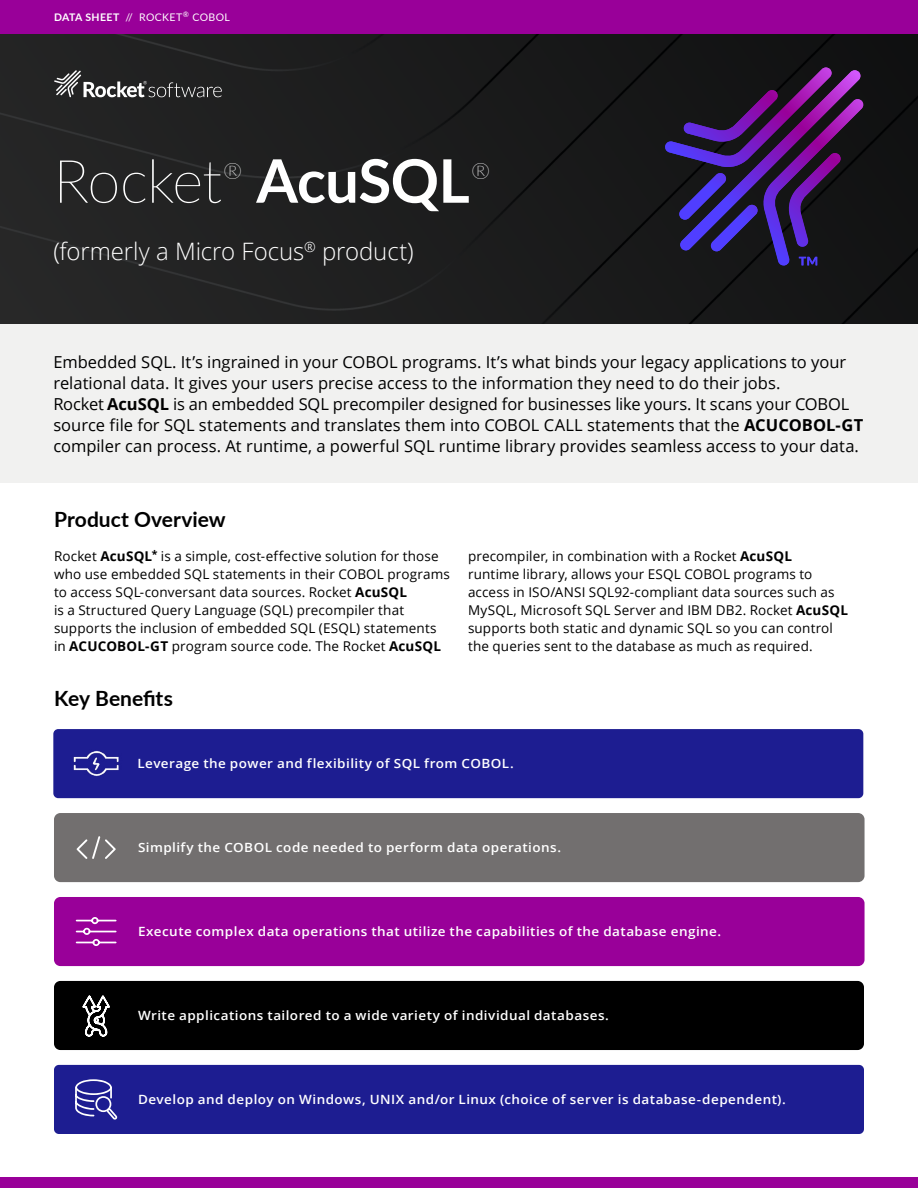
<style>
.page{position:relative;width:918px;height:1188px;background:#fff}
.page>*{position:absolute;margin:0;border:0;box-sizing:border-box;transform-origin:0 0}
.t1{font:100 60px "Lato";letter-spacing:-.02em;color:#fff}
.t2{font:700 60px "Lato";letter-spacing:-.01em;color:#fff}
.t3{font:300 24px "Open Sans";letter-spacing:-.005em;color:#fff}
.t4{font:100 22.8px "Lato";color:#fff}
.t5{font:700 21px "Lato";color:#000}
.t6{font:16.5px/21px "Open Sans";color:#000}
.t7{font:13.5px/18px "Open Sans";letter-spacing:.01em;color:#000}
.box-copy{font:600 12.75px "Open Sans";letter-spacing:.035em;color:#fff;scale:1.06 1}
.t8{font:10.5px "Lato";letter-spacing:.04em;color:#fff}
.s1{font-weight:700}
</style>
<div class="page">
<img style="left:0;top:34px;width:918px;height:290px">
<svg style="left:54px;top:70px;width:168px;height:27px;background:#494949"></svg>
<div style="left:0;top:0;width:918px;height:34px;background:#909"></div>
<svg style="left:665px;top:68px;width:198px;height:198px;background:#31194d"></svg>
<div style="left:0;top:1177px;width:918px;height:11px;background:#909"></div>
<div style="left:0;top:324px;width:918px;height:158px;background:#f1f1f0"></div>
<div style="left:53px;top:729px;width:810px;height:69px;background:#1d1d91;border-radius:5px"></div>
<img style="left:58px;top:729px;width:77px;height:47px">
<div style="left:54px;top:813px;width:811px;height:69px;background:#726f6f;border-radius:6px"></div>
<svg style="left:77px;top:836px;width:39px;height:23px"></svg>
<div style="left:54px;top:897px;width:811px;height:69px;background:#909;border-radius:6px"></div>
<svg style="left:75px;top:917px;width:42px;height:29px"></svg>
<div style="left:54px;top:981px;width:810px;height:69px;background:#000;border-radius:6px"></div>
<svg style="left:82px;top:995px;width:28px;height:42px"></svg>
<div style="left:54px;top:1065px;width:810px;height:69px;background:#1d1d91;border-radius:5px"></div>
<svg style="left:75px;top:1079px;width:42px;height:41px"></svg>
<p class="t8" style="left:54px;top:10px;width:177px"><span class="s1">DATA SHEET</span> // ROCKET<sup>®</sup> COBOL</p>
<h1 class="t1" style="left:53px;top:140px;width:170px">Rocket</h1>
<h1 class="t4" style="left:223px;top:155px;width:21px">®</h1>
<h1 class="t2" style="left:256px;top:137px;width:215px">AcuSQL</h1>
<h1 class="t4" style="left:471px;top:155px;width:21px">®</h1>
<p class="t3" style="left:53px;top:234px;width:362px">(formerly a Micro Focus<sup>®</sup> product)</p>
<p class="t6" style="left:53px;top:352px;width:811px">Embedded SQL. It’s ingrained in your COBOL programs. It’s what binds your legacy applications to your relational data. It gives your users precise access to the information they need to do their jobs.<br>Rocket <span class="s1">AcuSQL</span> is an embedded SQL precompiler designed for businesses like yours. It scans your COBOL source file for SQL statements and translates them into COBOL CALL statements that the <span class="s1">ACUCOBOL-GT </span>compiler can process. At runtime, a powerful SQL runtime library provides seamless access to your data.</p>
<h3 class="t5" style="left:54px;top:504px;width:173px">Product Overview</h3>
<p class="t7" style="left:54px;top:547px;width:397px">Rocket <span class="s1">AcuSQL</span><sup>*</sup> is a simple, cost-effective solution for those who use embedded SQL statements in their COBOL programs to access SQL-conversant data sources. Rocket <span class="s1">AcuSQL<br></span>is a Structured Query Language (SQL) precompiler that supports the inclusion of embedded SQL (ESQL) statements in <span class="s1">ACUCOBOL-GT</span> program source code. The Rocket <span class="s1">AcuSQL</span></p>
<p class="t7" style="left:468px;top:547px;width:382px">precompiler, in combination with a Rocket <span class="s1">AcuSQL<br></span>runtime library, allows your ESQL COBOL programs to access in ISO/ANSI SQL92-compliant data sources such as MySQL, Microsoft SQL Server and IBM DB2. Rocket <span class="s1">AcuSQL </span>supports both static and dynamic SQL so you can control the queries sent to the database as much as required.</p>
<h3 class="t5" style="left:54px;top:682px;width:120px">Key Benefits</h3>
<p class="box-copy" style="left:137px;top:755px;width:357px">Leverage the power and flexibility of SQL from COBOL.</p>
<p class="box-copy" style="left:138px;top:839px;width:401px">Simplify the COBOL code needed to perform data operations.</p>
<p class="box-copy" style="left:138px;top:923px;width:552px">Execute complex data operations that utilize the capabilities of the database engine.</p>
<p class="box-copy" style="left:138px;top:1007px;width:446px">Write applications tailored to a wide variety of individual databases.</p>
<p class="box-copy" style="left:138px;top:1091px;width:613px">Develop and deploy on Windows, UNIX and/or Linux (choice of server is database-dependent).</p>
</div>
